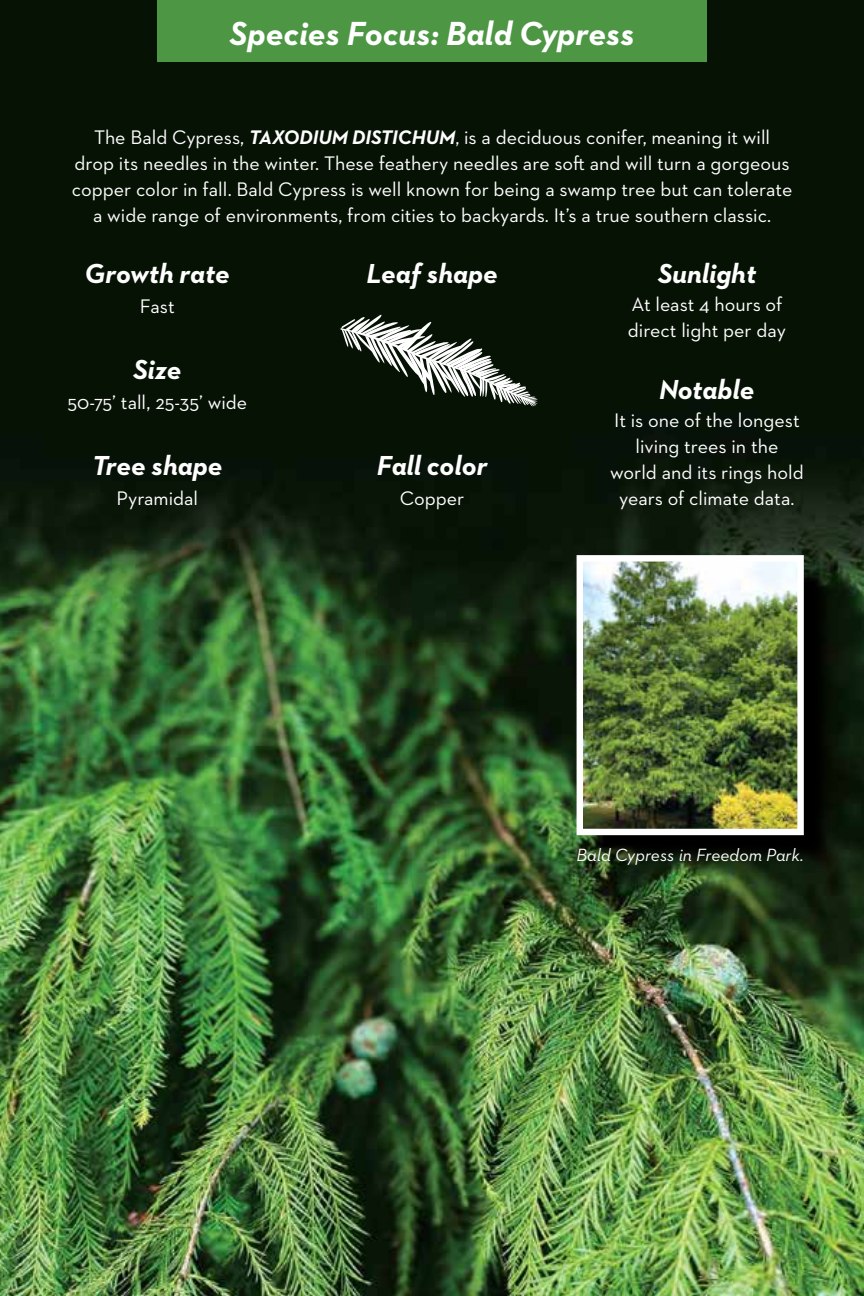
<style>
.page{position:relative;width:864px;height:1296px;background:#fff}
.page>*{position:absolute;margin:0;border:0;box-sizing:border-box;transform-origin:0 0}
.t1{font:italic 700 34px "Neutraface 2 Text";color:#fff}
.t2{font:italic 700 28px "Neutraface 2 Text";color:#fff}
.t3{font:20px/26px "Neutraface 2 Text";color:#fff;text-align:center}
.t4{font:italic 18px "Neutraface 2 Text";color:#fff}
.s1{font-weight:700;font-style:italic}
</style>
<div class="page">
<img style="left:0;top:0;width:864px;height:1296px">
<div style="left:157px;top:0;width:550px;height:62px;background:#4c9644"></div>
<svg style="left:585px;top:563px;width:249px;height:303px;background:#080e06"></svg>
<img style="left:584px;top:562px;width:213px;height:266px">
<div style="left:577px;top:555px;width:227px;height:280px;border:6px solid #fff"></div>
<svg style="left:340px;top:314px;width:198px;height:93px"></svg>
<h1 class="t1" style="left:230px;top:12px;width:406px">Species Focus: Bald Cypress</h1>
<p class="t3" style="left:72px;top:124px;width:722px">The Bald Cypress, <span class="s1">TAXODIUM DISTICHUM</span>, is a deciduous conifer, meaning it will drop its needles in the winter. These feathery needles are soft and will turn a gorgeous copper color in fall. Bald Cypress is well known for being a swamp tree but can tolerate a wide range of environments, from cities to backyards. It’s a true southern classic.</p>
<h2 class="t2" style="left:85px;top:255px;width:147px">Growth rate</h2>
<p class="t3" style="left:140px;top:293px;width:36px">Fast</p>
<h2 class="t2" style="left:367px;top:255px;width:133px">Leaf shape</h2>
<h2 class="t2" style="left:658px;top:255px;width:100px">Sunlight</h2>
<p class="t3" style="left:628px;top:291px;width:160px;text-align:left">At least 4 hours of direct light per day</p>
<h2 class="t2" style="left:659px;top:372px;width:97px">Notable</h2>
<p class="t3" style="left:610px;top:407px;width:195px">It is one of the longest living trees in the world and its rings hold years of climate data.</p>
<h2 class="t2" style="left:133px;top:352px;width:50px">Size</h2>
<p class="t3" style="left:67px;top:389px;width:181px">50-75’ tall, 25-35’ wide</p>
<h2 class="t2" style="left:92px;top:448px;width:132px">Tree shape</h2>
<p class="t3" style="left:117px;top:485px;width:83px">Pyramidal</p>
<h2 class="t2" style="left:377px;top:448px;width:112px">Fall color</h2>
<p class="t3" style="left:400px;top:485px;width:66px">Copper</p>
<p class="t4" style="left:577px;top:844px;width:229px">Bald Cypress in Freedom Park.</p>
</div>
